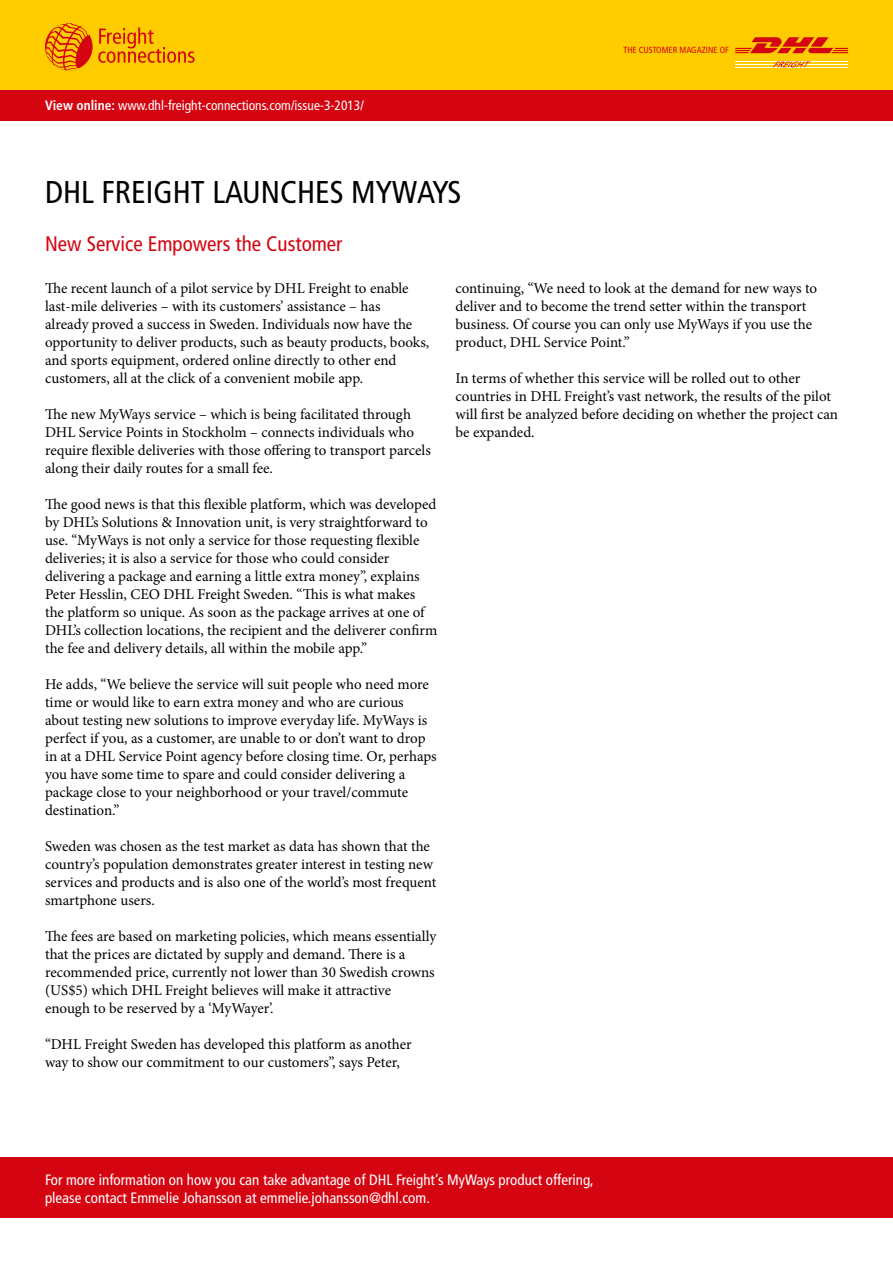
<style>
.page{position:relative;width:893px;height:1263px;background:#fff}
.page>*{position:absolute;margin:0;border:0;box-sizing:border-box;transform-origin:0 0}
.t1{font:condensed 31.5px "Frutiger LT Std";color:#000}
.t2{font:condensed 21px "Frutiger LT Std";color:#d40511}
.t3{font:15px/18px "Minion Pro";color:#000}
.t4{font:condensed 15px/18px "Frutiger LT Std";color:#fff}
.t5{font:condensed 13.5px "Frutiger LT Std";color:#fff}
.t6{font:condensed 8.85px "Frutiger LT Std";color:#d40511}
.s1{font-weight:700}
</style>
<div class="page">
<div style="left:0;top:0;width:893px;height:90px;background:#fc0"></div>
<svg style="left:98px;top:27px;width:97px;height:36px"></svg>
<svg style="left:46px;top:23px;width:45px;height:48px"></svg>
<hr style="left:735px;top:62px;width:113px;height:1px;background:#fff">
<hr style="left:735px;top:64px;width:113px;height:1px;background:#fff">
<hr style="left:735px;top:67px;width:113px;height:1px;background:#fff">
<svg style="left:773px;top:61px;width:37px;height:6px"></svg>
<svg style="left:735px;top:37px;width:113px;height:16px"></svg>
<div style="left:0;top:90px;width:893px;height:30px;background:#d40511"></div>
<div style="left:0;top:1158px;width:893px;height:60px;background:#d40511"></div>
<p class="t5" style="left:45px;top:97px;width:320px"><span class="s1">View online:</span> www.dhl-freight-connections.com/issue-3-2013/</p>
<h1 class="t1" style="left:45px;top:173px;width:418px">DHL FREIGHT LAUNCHES MYWAYS</h1>
<h2 class="t2" style="left:45px;top:232px;width:299px">New Service Empowers the Customer</h2>
<p class="t6" style="left:623px;top:45px;width:107px">The Customer Magazine of</p>
<p class="t3" style="left:45px;top:279px;width:386px">The recent launch of a pilot service by DHL Freight to enable last-mile deliveries – with its customers’ assistance – has<br>already proved a success in Sweden. Individuals now have the opportunity to deliver products, such as beauty products, books, and sports equipment, ordered online directly to other end customers, all at the click of a convenient mobile app.</p>
<p class="t3" style="left:45px;top:405px;width:387px">The new MyWays service – which is being facilitated through DHL Service Points in Stockholm – connects individuals who require flexible deliveries with those offering to transport parcels along their daily routes for a small fee.</p>
<p class="t3" style="left:45px;top:495px;width:394px">The good news is that this flexible platform, which was developed by DHL’s Solutions &amp; Innovation unit, is very straightforward to use. “MyWays is not only a service for those requesting flexible deliveries; it is also a service for those who could consider delivering a package and earning a little extra money”, explains Peter Hesslin, CEO DHL Freight Sweden. “This is what makes the platform so unique. As soon as the package arrives at one of DHL’s collection locations, the recipient and the deliverer confirm the fee and delivery details, all within the mobile app.”</p>
<p class="t3" style="left:45px;top:675px;width:393px">He adds, “We believe the service will suit people who need more time or would like to earn extra money and who are curious about testing new solutions to improve everyday life. MyWays is perfect if you, as a customer, are unable to or don’t want to drop in at a DHL Service Point agency before closing time. Or, perhaps you have some time to spare and could consider delivering a package close to your neighborhood or your travel/commute destination.”</p>
<p class="t3" style="left:45px;top:837px;width:393px">Sweden was chosen as the test market as data has shown that the country’s population demonstrates greater interest in testing new services and products and is also one of the world’s most frequent smartphone users.</p>
<p class="t3" style="left:45px;top:927px;width:393px">The fees are based on marketing policies, which means essentially that the prices are dictated by supply and demand. There is a recommended price, currently not lower than 30 Swedish crowns (US$5) which DHL Freight believes will make it attractive enough to be reserved by a ‘MyWayer’.</p>
<p class="t3" style="left:45px;top:1035px;width:368px">“DHL Freight Sweden has developed this platform as another way to show our commitment to our customers”, says Peter,</p>
<p class="t3" style="left:455px;top:279px;width:363px">continuing, “We need to look at the demand for new ways to deliver and to become the trend setter within the transport business. Of course you can only use MyWays if you use the product, DHL Service Point.”</p>
<p class="t3" style="left:455px;top:369px;width:384px">In terms of whether this service will be rolled out to other countries in DHL Freight’s vast network, the results of the pilot will first be analyzed before deciding on whether the project can be expanded.</p>
<p class="t4" style="left:45px;top:1171px;width:550px">For more information on how you can take advantage of DHL Freight’s MyWays product offering, please contact Emmelie Johansson at emmelie.johansson@dhl.com.</p>
</div>
